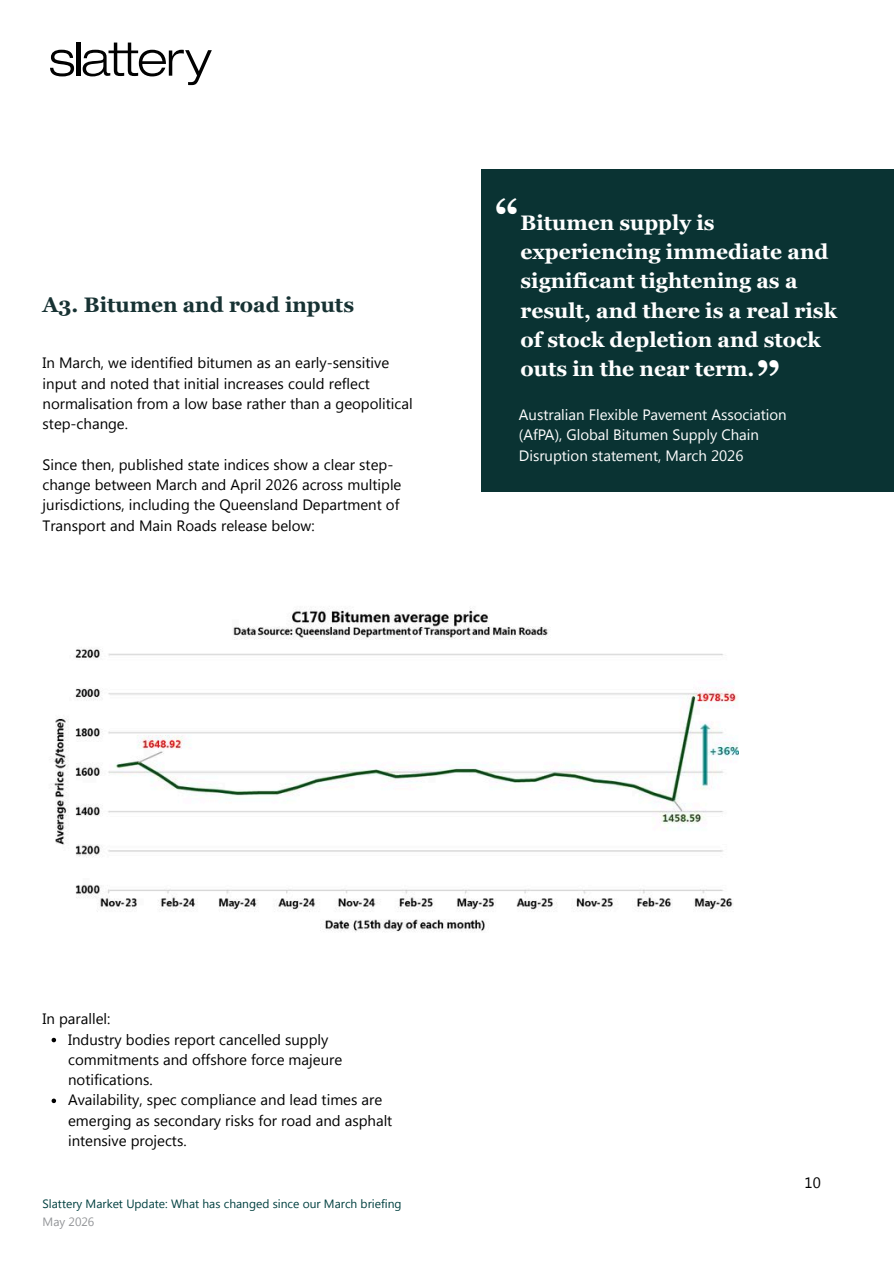
<style>
.page{position:relative;width:894px;height:1264px;background:#fff}
.page>*{position:absolute;margin:0;border:0;box-sizing:border-box;transform-origin:0 0}
.t1{font:700 46.5px "Georgia";color:#fff}
.t2{font:700 21px/29.2px "Georgia";color:#fff}
.t3{font:700 21px "Georgia";color:#173233}
.t4{font:15px/20.2px "Khmer UI";color:#000}
.t5{font:15px/20.2px "Khmer UI";color:#fff}
.t6{font:12px "Khmer UI";color:#004040}
.t7{font:12px "Khmer UI";color:#939598}
</style>
<div class="page">
<svg style="left:50px;top:50px;width:24px;height:26px"></svg>
<hr style="left:77px;top:43px;width:3px;height:33px;background:#010101">
<svg style="left:83px;top:50px;width:25px;height:26px"></svg>
<svg style="left:108px;top:43px;width:30px;height:33px"></svg>
<svg style="left:139px;top:50px;width:27px;height:26px"></svg>
<svg style="left:169px;top:50px;width:15px;height:26px"></svg>
<svg style="left:185px;top:50px;width:27px;height:35px"></svg>
<div style="left:481px;top:169px;width:412px;height:323px;background:#0a3333"></div>
<img style="left:50px;top:608px;width:688px;height:325px">
<svg style="left:52px;top:1037px;width:4px;height:5px"></svg>
<svg style="left:52px;top:1098px;width:4px;height:5px"></svg>
<h2 class="t3" style="left:43px;top:293px;width:313px">A3. Bitumen and road inputs</h2>
<p class="t4" style="left:43px;top:353px;width:371px">In March, we identified bitumen as an early-sensitive input and noted that initial increases could reflect normalisation from a low base rather than a geopolitical step-change.</p>
<p class="t4" style="left:43px;top:454px;width:360px">Since then, published state indices show a clear step&shy;change between March and April 2026 across multiple jurisdictions, including the Queensland Department of Transport and Main Roads release below:</p>
<h1 class="t1" style="left:494px;top:190px;width:26px">“</h1>
<h2 class="t2" style="left:520px;top:208px;width:318px">Bitumen supply is experiencing immediate and significant tightening as a result, and there is a real risk of stock depletion and stock outs in the near term.</h2>
<h1 class="t1" style="left:755px;top:352px;width:26px">”</h1>
<p class="t5" style="left:518px;top:405px;width:269px">Australian Flexible Pavement Association (AfPA), Global Bitumen Supply Chain<br>Disruption statement, March 2026</p>
<p class="t4" style="left:68px;top:1008px;width:326px;text-indent:-25px">In parallel:<br>Industry bodies report cancelled supply commitments and offshore force majeure notifications.<br>Availability, spec compliance and lead times are emerging as secondary risks for road and asphalt intensive projects.</p>
<p class="t6" style="left:43px;top:1197px;width:360px">Slattery Market Update: What has changed since our March briefing</p>
<p class="t7" style="left:43px;top:1215px;width:53px">May 2026</p>
<p class="t4" style="left:804px;top:1172px;width:18px">10</p>
</div>
